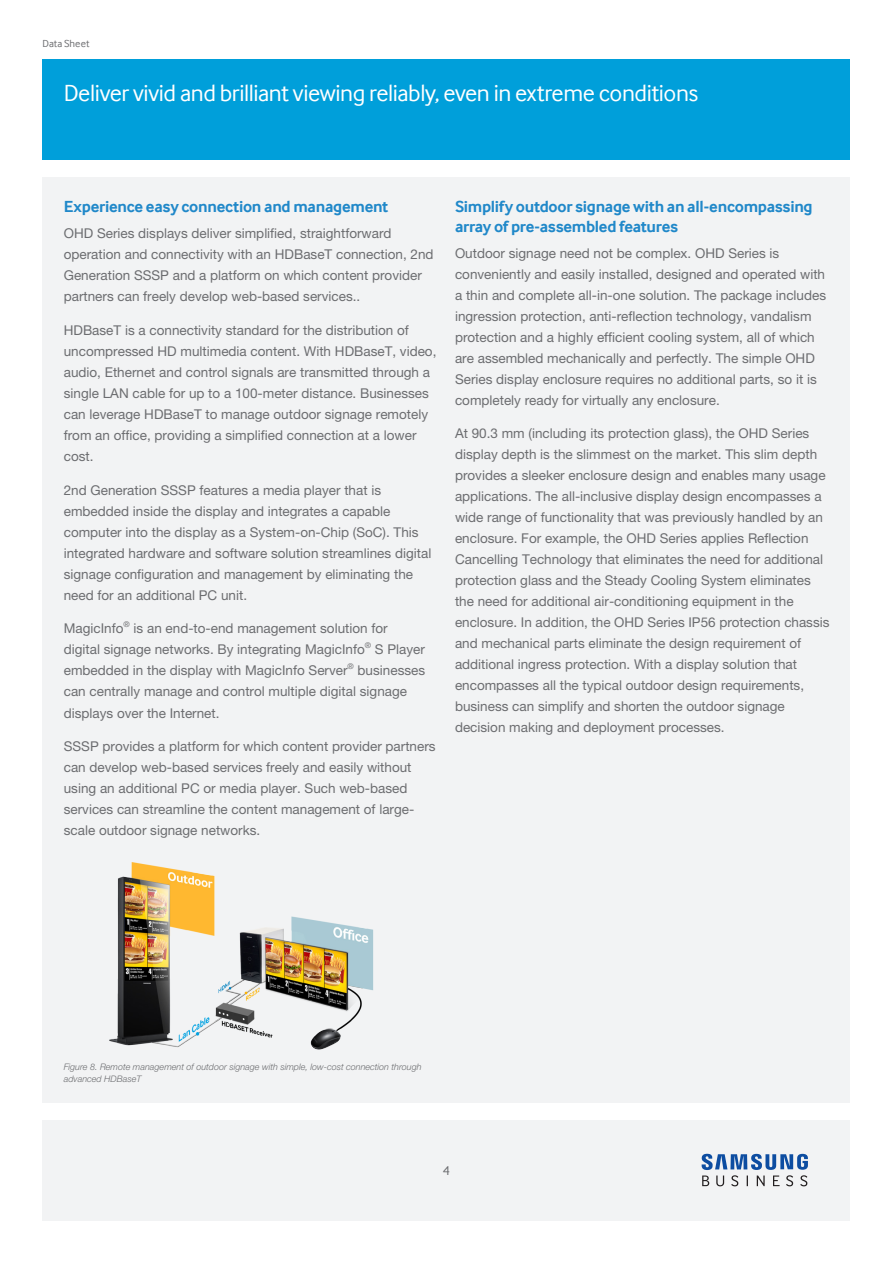
<style>
.page{position:relative;width:893px;height:1263px;background:#fff}
.page>*{position:absolute;margin:0;border:0;box-sizing:border-box;transform-origin:0 0}
.Header__inner_pages{font:24px "Samsung Inter Face";letter-spacing:-.02em;color:#fff}
.Heading_1{font:700 16.5px/19.5px "Samsung Inter Face";letter-spacing:-.015em;color:#2088c9}
.Body_copy{font:13.5px/21px "Helvetica Neue LT Pro";color:#6c6d70}
.t1{font:13.5px "Samsung Inter Face";color:#6c6d70}
.t2{font:10.5px "Samsung Inter Face";letter-spacing:.005em;color:#6c6d70}
.Figure{font:italic 300 9px/12px "Helvetica Neue LT Pro";color:#6c6d70}
.Body_copy-2{font:7.8px "Helvetica Neue LT Pro";color:#6c6d70}
</style>
<div class="page">
<div style="left:43px;top:1120px;width:807px;height:100px;background:#f2f3f4"></div>
<div style="left:43px;top:60px;width:807px;height:100px;background:#009fda"></div>
<div style="left:43px;top:177px;width:807px;height:926px;background:#f2f3f4"></div>
<svg style="left:702px;top:1154px;width:106px;height:32px"></svg>
<img style="left:109px;top:862px;width:265px;height:188px">
<p class="t2" style="left:43px;top:38px;width:48px">Data Sheet</p>
<p class="Header__inner_pages" style="left:64px;top:79px;width:636px">Deliver vivid and brilliant viewing reliably, even in extreme conditions</p>
<p class="Heading_1" style="left:64px;top:197px;width:326px">Experience easy connection and management</p>
<p class="Body_copy" style="left:64px;top:223px;width:371px">OHD Series displays deliver simplified, straightforward operation and connectivity with an HDBaseT connection, 2nd Generation SSSP and a platform on which content provider partners can freely develop web-based services..</p>
<p class="Body_copy" style="left:64px;top:319px;width:374px">HDBaseT is a connectivity standard for the distribution of uncompressed HD multimedia content. With HDBaseT, video, audio, Ethernet and control signals are transmitted through a single LAN cable for up to a 100-meter distance. Businesses can leverage HDBaseT to manage outdoor signage remotely from an office, providing a simplified connection at a lower cost.</p>
<p class="Body_copy" style="left:64px;top:479px;width:369px">2nd Generation SSSP features a media player that is embedded inside the display and integrates a capable computer into the display as a System-on-Chip (SoC). This integrated hardware and software solution streamlines digital signage configuration and management by eliminating the need for an additional PC unit.</p>
<p class="Body_copy" style="left:64px;top:618px;width:61px">MagicInfo</p>
<p class="Body_copy-2" style="left:124px;top:619px;width:8px">®</p>
<p class="Body_copy" style="left:64px;top:618px;width:325px;text-indent:70px">is an end-to-end management solution for digital signage networks. By integrating MagicInfo</p>
<p class="Body_copy-2" style="left:365px;top:640px;width:8px">®</p>
<p class="Body_copy" style="left:375px;top:639px;width:51px">S Player</p>
<p class="Body_copy" style="left:64px;top:660px;width:285px">embedded in the display with MagicInfo Server</p>
<p class="Body_copy-2" style="left:348px;top:661px;width:8px">®</p>
<p class="Body_copy" style="left:64px;top:660px;width:363px;text-indent:294px">businesses can centrally manage and control multiple digital signage displays over the Internet.</p>
<p class="Body_copy" style="left:64px;top:736px;width:373px">SSSP provides a platform for which content provider partners can develop web-based services freely and easily without using an additional PC or media player. Such web-based services can streamline the content management of large&shy;scale outdoor signage networks.</p>
<p class="Heading_1" style="left:455px;top:197px;width:359px">Simplify outdoor signage with an all-encompassing array of pre-assembled features</p>
<p class="Body_copy" style="left:455px;top:242px;width:373px">Outdoor signage need not be complex. OHD Series is conveniently and easily installed, designed and operated with a thin and complete all-in-one solution. The package includes ingression protection, anti-reflection technology, vandalism protection and a highly efficient cooling system, all of which are assembled mechanically and perfectly. The simple OHD Series display enclosure requires no additional parts, so it is completely ready for virtually any enclosure.</p>
<p class="Body_copy" style="left:455px;top:423px;width:376px">At 90.3 mm (including its protection glass), the OHD Series display depth is the slimmest on the market. This slim depth provides a sleeker enclosure design and enables many usage applications. The all-inclusive display design encompasses a wide range of functionality that was previously handled by an enclosure. For example, the OHD Series applies Reflection Cancelling Technology that eliminates the need for additional protection glass and the Steady Cooling System eliminates the need for additional air-conditioning equipment in the enclosure. In addition, the OHD Series IP56 protection chassis and mechanical parts eliminate the design requirement of additional ingress protection. With a display solution that encompasses all the typical outdoor design requirements, business can simplify and shorten the outdoor signage decision making and deployment processes.</p>
<p class="Figure" style="left:64px;top:1061px;width:359px">Figure 8. Remote management of outdoor signage with simple, low-cost connection through advanced HDBaseT</p>
<p class="t1" style="left:443px;top:1162px;width:9px">4</p>
</div>
